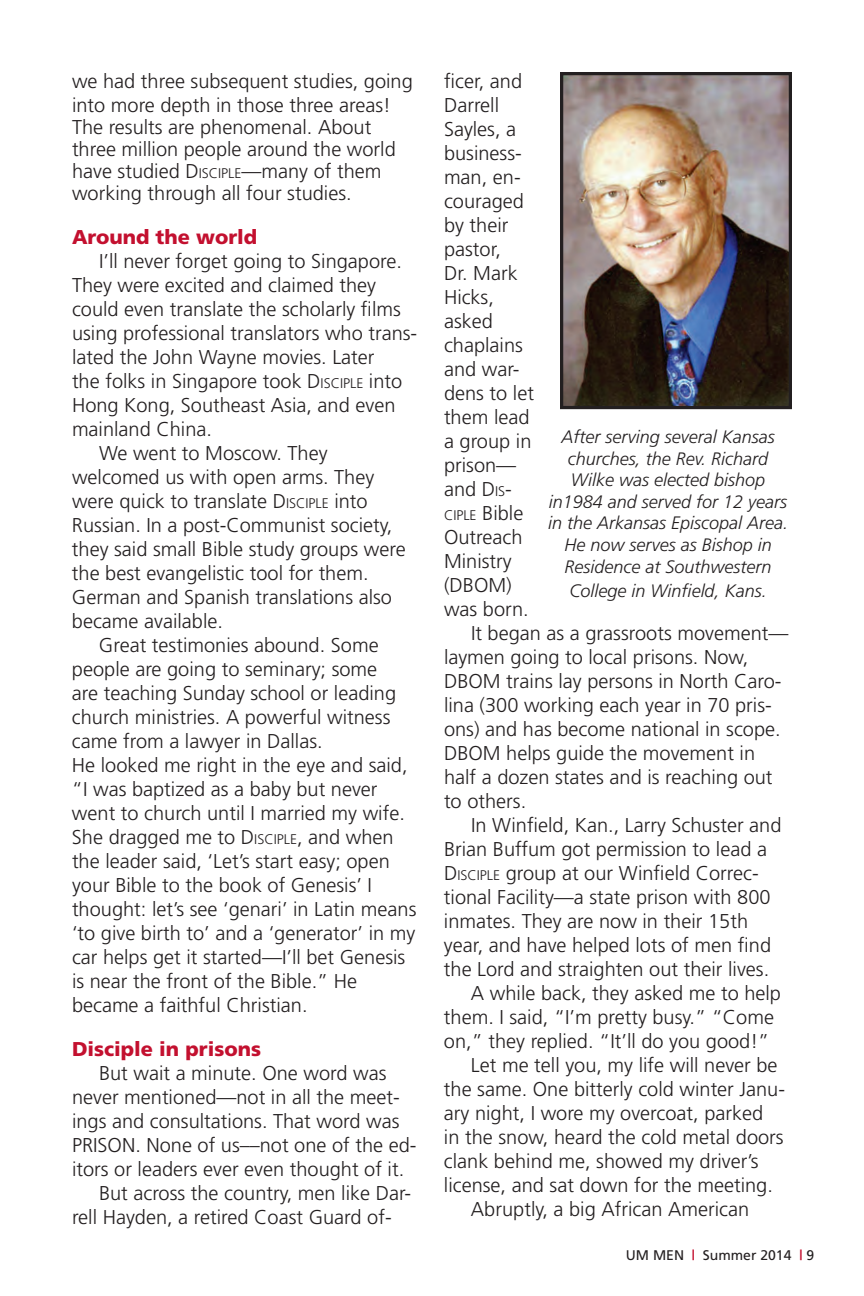
<style>
.page{position:relative;width:864px;height:1296px;background:#fff}
.page>*{position:absolute;margin:0;border:0;box-sizing:border-box;transform-origin:0 0}
.Normal__Web{font:300 20px/24px "Frutiger";color:#231f20}
.t1{font:900 20px "Frutiger";color:#c3102f}
.Normal__Web-2{font:italic 300 18px/21.6px "Frutiger";color:#231f20;text-align:center}
.t2{font:14px "Frutiger";color:#231f20}
.Normal__Web-3{font:300 14px "Frutiger";color:#231f20}
.s1{font-style:inherit}
.s2{font-size:14px}
.s3{font-size:20px}
.s4{font-weight:700;color:#c3102f}
</style>
<div class="page">
<img style="left:564px;top:76px;width:224px;height:329px">
<div style="left:560px;top:72px;width:232px;height:337px;border:3px solid #231f20"></div>
<p class="Normal__Web" style="left:72px;top:69px;width:342px">we had three subsequent studies, going into more depth in those three areas!</p>
<p class="Normal__Web" style="left:72px;top:116px;width:325px;line-height:22px">The results are phenomenal. About three million people around the world have studied <span class="s1">D</span><span class="s2">ISCIPLE</span>—many of them working through all four studies.</p>
<p class="t1" style="left:72px;top:225px;width:187px">Around the world</p>
<p class="Normal__Web" style="left:72px;top:249px;width:347px;text-indent:27px">I’ll never forget going to Singapore.<br>They were excited and claimed they could even translate the scholarly films using professional translators who trans&shy;lated the John Wayne movies. Later<br>the folks in Singapore took <span class="s1">D</span><span class="s2">ISCIPLE</span> into Hong Kong, Southeast Asia, and even mainland China.</p>
<p class="Normal__Web" style="left:72px;top:441px;width:335px;text-indent:27px">We went to Moscow. They welcomed us with open arms. They were quick to translate <span class="s1">D</span><span class="s2">ISCIPLE</span> into<br>Russian. In a post-Communist society, they said small Bible study groups were the best evangelistic tool for them.<br>German and Spanish translations also became available.</p>
<p class="Normal__Web" style="left:72px;top:633px;width:346px;text-indent:27px">Great testimonies abound. Some people are going to seminary; some<br>are teaching Sunday school or leading church ministries. A powerful witness came from a lawyer in Dallas.<br>He looked me right in the eye and said, “I was baptized as a baby but never went to church until I married my wife.<br>She dragged me to <span class="s1">D</span><span class="s2">ISCIPLE</span>, and when the leader said, ‘Let’s start easy; open your Bible to the book of Genesis’ I thought: let’s see ‘genari’ in Latin means ‘to give birth to’ and a ‘generator’ in my car helps get it started—I’ll bet Genesis is near the front of the Bible.” He became a faithful Christian.</p>
<p class="t1" style="left:72px;top:1037px;width:191px">Disciple in prisons</p>
<p class="Normal__Web" style="left:72px;top:1061px;width:346px;text-indent:27px">But wait a minute. One word was never mentioned—not in all the meet&shy;ings and consultations. That word was PRISON. None of us––not one of the ed&shy;itors or leaders ever even thought of it.</p>
<p class="Normal__Web" style="left:72px;top:1181px;width:341px;text-indent:27px">But across the country, men like Dar&shy;rell Hayden, a retired Coast Guard of-</p>
<p class="Normal__Web" style="left:444px;top:69px;width:92px">ficer, and<br>Darrell<br>Sayles, a business&shy;man, en&shy;couraged by their pastor,<br>Dr. Mark<br>Hicks, asked chaplains and war&shy;dens to let them lead a group in prison— and <span class="s1">D</span><span class="s2">IS</span><span class="s1">-</span></p>
<p class="Normal__Web-3" style="left:444px;top:507px;width:81px">CIPLE <span class="s3">Bible</span></p>
<p class="Normal__Web" style="left:444px;top:525px;width:86px">Outreach<br>Ministry (DBOM) was born.</p>
<p class="Normal__Web" style="left:444px;top:621px;width:346px;text-indent:27px">It began as a grassroots movement— laymen going to local prisons. Now,<br>DBOM trains lay persons in North Caro&shy;lina (300 working each year in 70 pris&shy;ons) and has become national in scope.<br>DBOM helps guide the movement in half a dozen states and is reaching out to others.</p>
<p class="Normal__Web" style="left:444px;top:813px;width:339px;text-indent:27px">In Winfield, Kan., Larry Schuster and Brian Buffum got permission to lead a <span class="s1">D</span><span class="s2">ISCIPLE</span> group at our Winfield Correc&shy;tional Facility—a state prison with 800 inmates. They are now in their 15th year, and have helped lots of men find the Lord and straighten out their lives.</p>
<p class="Normal__Web" style="left:444px;top:981px;width:339px;text-indent:27px">A while back, they asked me to help them. I said, “I’m pretty busy.” “Come on,” they replied. “It’ll do you good!”</p>
<p class="Normal__Web" style="left:444px;top:1053px;width:343px;text-indent:27px">Let me tell you, my life will never be the same. One bitterly cold winter Janu&shy;ary night, I wore my overcoat, parked<br>in the snow, heard the cold metal doors clank behind me, showed my driver’s license, and sat down for the meeting.</p>
<p class="Normal__Web" style="left:471px;top:1197px;width:280px">Abruptly, a big African American</p>
<p class="Normal__Web-2" style="left:548px;top:426px;width:242px">After serving several Kansas churches, the Rev. Richard<br>Wilke was elected bishop in1984 and served for 12 years in the Arkansas Episcopal Area.<br>He now serves as Bishop in<br>Residence at Southwestern</p>
<p class="Normal__Web-2" style="left:569px;top:579px;width:199px">College in Winfield, Kans.</p>
<p class="t2" style="left:626px;top:1247px;width:190px">UM MEN <span class="s4">|</span> Summer 2014 <span class="s4">|</span> 9</p>
</div>
